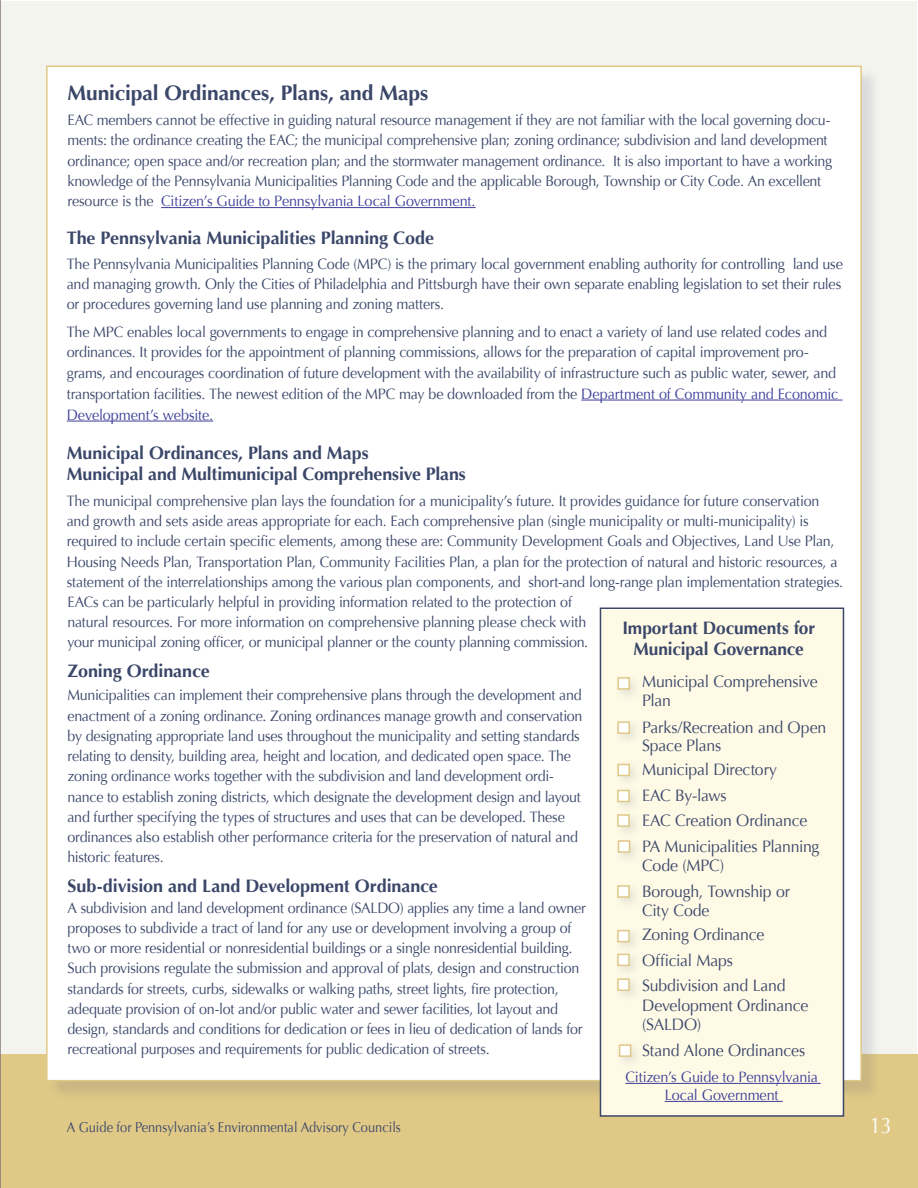
<style>
.page{position:relative;width:918px;height:1188px;background:#fff}
.page>*{position:absolute;margin:0;border:0;box-sizing:border-box;transform-origin:0 0}
.t1{font:22.5px "Optima";color:#fff;scale:.9 1}
.t2{font:700 21px "Optima";letter-spacing:-.005em;color:#3b4769}
.t3{font:700 18px/21px "Optima";letter-spacing:-.005em;color:#3b4769}
.t4{font:700 18px/21px "Optima";letter-spacing:-.005em;color:#3b4769;text-align:center;scale:.96 1}
.t5{font:16.5px/25.5px "Optima";letter-spacing:-.01em;color:#3b4769;scale:.96 1}
.t6{font:15px/20.2px "Optima";letter-spacing:-.015em;color:#3b4769;scale:.95 1}
.t7{font:15px/20.7px "Optima";letter-spacing:-.015em;color:#3b4769;text-align:justify;scale:.96 1}
.t8{font:15px/18px "Optima";letter-spacing:-.01em;color:#3e3f99;text-align:center;scale:.96 1}
.t9{font:14.25px "Optima";color:#3b4769;scale:.9 1}
.s1{color:#3e3f99}
</style>
<div class="page">
<div style="left:0;top:1px;width:917px;height:1052px;background:#f4f4ee"></div>
<div style="left:0;top:1054px;width:918px;height:134px;background:#e0c987"></div>
<div style="left:48px;top:68px;width:832px;height:1032px;background:#3b4769;opacity:.14"></div>
<div style="left:46px;top:66px;width:816px;height:1015px;background:#fff;border:2px solid #e0c987"></div>
<div style="left:600px;top:608px;width:244px;height:509px;background:#fefae6;border:2px solid #3b4769"></div>
<div style="left:613px;top:673px;width:29px;height:28px;background:#3b4769;opacity:.14"></div>
<div style="left:617px;top:677px;width:13px;height:13px;background:#fff;border:2px solid #e0c987"></div>
<div style="left:613px;top:717px;width:29px;height:29px;background:#3b4769;opacity:.14"></div>
<div style="left:617px;top:721px;width:13px;height:13px;background:#fff;border:2px solid #e0c987"></div>
<div style="left:613px;top:759px;width:29px;height:29px;background:#3b4769;opacity:.14"></div>
<div style="left:617px;top:764px;width:13px;height:12px;background:#fff;border:2px solid #e0c987"></div>
<div style="left:613px;top:810px;width:28px;height:29px;background:#3b4769;opacity:.14"></div>
<div style="left:617px;top:814px;width:13px;height:13px;background:#fff;border:2px solid #e0c987"></div>
<div style="left:613px;top:785px;width:28px;height:29px;background:#3b4769;opacity:.14"></div>
<div style="left:617px;top:790px;width:13px;height:12px;background:#fff;border:2px solid #e0c987"></div>
<div style="left:613px;top:836px;width:29px;height:28px;background:#3b4769;opacity:.14"></div>
<div style="left:618px;top:840px;width:12px;height:13px;background:#fff;border:2px solid #e0c987"></div>
<div style="left:613px;top:881px;width:28px;height:28px;background:#3b4769;opacity:.14"></div>
<div style="left:617px;top:885px;width:13px;height:13px;background:#fff;border:2px solid #e0c987"></div>
<div style="left:613px;top:925px;width:28px;height:29px;background:#3b4769;opacity:.14"></div>
<div style="left:617px;top:930px;width:13px;height:12px;background:#fff;border:2px solid #e0c987"></div>
<div style="left:613px;top:949px;width:28px;height:29px;background:#3b4769;opacity:.14"></div>
<div style="left:617px;top:954px;width:13px;height:12px;background:#fff;border:2px solid #e0c987"></div>
<div style="left:613px;top:974px;width:28px;height:29px;background:#3b4769;opacity:.14"></div>
<div style="left:617px;top:978px;width:13px;height:13px;background:#fff;border:2px solid #e0c987"></div>
<div style="left:614px;top:1040px;width:29px;height:29px;background:#3b4769;opacity:.14"></div>
<div style="left:619px;top:1044px;width:12px;height:13px;background:#fff;border:2px solid #e0c987"></div>
<hr style="left:581px;top:400px;width:262px;height:1px;background:#3e3f99">
<hr style="left:67px;top:421px;width:146px;height:1px;background:#3e3f99">
<hr style="left:625px;top:1083px;width:196px;height:1px;background:#3e3f99">
<hr style="left:665px;top:1101px;width:118px;height:1px;background:#3e3f99">
<hr style="left:161px;top:207px;width:315px;height:1px;background:#3e3f99">
<hr style="left:0;top:0;width:1px;height:1188px;background:#7d6b71">
<h2 class="t2" style="left:68px;top:81px;width:362px">Municipal Ordinances, Plans, and Maps</h2>
<p class="t6" style="left:68px;top:110px;width:807px">EAC members cannot be effective in guiding natural resource management if they are not familiar with the local governing docu&shy;ments: the ordinance creating the EAC; the municipal comprehensive plan; zoning ordinance; subdivision and land development ordinance; open space and/or recreation plan; and the stormwater management ordinance. It is also important to have a working knowledge of the Pennsylvania Municipalities Planning Code and the applicable Borough, Township or City Code. An excellent resource is the <span class="s1">Citizen’s Guide to Pennsylvania Local Government.</span></p>
<p class="t3" style="left:67px;top:228px;width:369px">The Pennsylvania Municipalities Planning Code</p>
<p class="t7" style="left:67px;top:254px;width:810px;line-height:20.2px">The Pennsylvania Municipalities Planning Code (MPC) is the primary local government enabling authority for controlling land use and managing growth. Only the Cities of Philadelphia and Pittsburgh have their own separate enabling legislation to set their rules or procedures governing land use planning and zoning matters.</p>
<p class="t7" style="left:67px;top:322px;width:805px;text-align:left">The MPC enables local governments to engage in comprehensive planning and to enact a variety of land use related codes and ordinances. It provides for the appointment of planning commissions, allows for the preparation of capital improvement pro&shy;grams, and encourages coordination of future development with the availability of infrastructure such as public water, sewer, and transportation facilities. The newest edition of the MPC may be downloaded from the <span class="s1">Department of Community and Economic Development’s website.</span></p>
<p class="t3" style="left:67px;top:442px;width:401px">Municipal Ordinances, Plans and Maps<br>Municipal and Multimunicipal Comprehensive Plans</p>
<p class="t6" style="left:67px;top:491px;width:819px">The municipal comprehensive plan lays the foundation for a municipality’s future. It provides guidance for future conservation and growth and sets aside areas appropriate for each. Each comprehensive plan (single municipality or multi-municipality) is required to include certain specific elements, among these are: Community Development Goals and Objectives, Land Use Plan, Housing Needs Plan, Transportation Plan, Community Facilities Plan, a plan for the protection of natural and historic resources, a statement of the interrelationships among the various plan components, and short-and long-range plan implementation strategies.</p>
<p class="t6" style="left:68px;top:592px;width:550px">EACs can be particularly helpful in providing information related to the protection of natural resources. For more information on comprehensive planning please check with your municipal zoning officer, or municipal planner or the county planning commission.</p>
<p class="t3" style="left:68px;top:661px;width:144px">Zoning Ordinance</p>
<p class="t6" style="left:68px;top:685px;width:544px">Municipalities can implement their comprehensive plans through the development and enactment of a zoning ordinance. Zoning ordinances manage growth and conservation by designating appropriate land uses throughout the municipality and setting standards relating to density, building area, height and location, and dedicated open space. The zoning ordinance works together with the subdivision and land development ordi&shy;nance to establish zoning districts, which designate the development design and layout and further specifying the types of structures and uses that can be developed. These ordinances also establish other performance criteria for the preservation of natural and historic features.</p>
<p class="t3" style="left:68px;top:876px;width:372px">Sub-division and Land Development Ordinance</p>
<p class="t6" style="left:68px;top:898px;width:547px">A subdivision and land development ordinance (SALDO) applies any time a land owner proposes to subdivide a tract of land for any use or development involving a group of two or more residential or nonresidential buildings or a single nonresidential building.<br>Such provisions regulate the submission and approval of plats, design and construction standards for streets, curbs, sidewalks or walking paths, street lights, fire protection, adequate provision of on-lot and/or public water and sewer facilities, lot layout and design, standards and conditions for dedication or fees in lieu of dedication of lands for recreational purposes and requirements for public dedication of streets.</p>
<p class="t4" style="left:622px;top:618px;width:202px">Important Documents for<br>Municipal Governance</p>
<p class="t5" style="left:642px;top:672px;width:185px;line-height:19.5px">Municipal Comprehensive<br>Plan</p>
<p class="t5" style="left:642px;top:719px;width:193px;line-height:18px">Parks/Recreation and Open<br>Space Plans</p>
<p class="t5" style="left:642px;top:757px;width:186px">Municipal Directory<br>EAC By-laws<br>EAC Creation Ordinance<br>PA Municipalities Planning</p>
<p class="t5" style="left:642px;top:853px;width:156px">Code (MPC)<br>Borough, Township or</p>
<p class="t5" style="left:642px;top:899px;width:129px;line-height:24px">City Code<br>Zoning Ordinance</p>
<p class="t5" style="left:642px;top:948px;width:151px">Official Maps<br>Subdivision and Land</p>
<p class="t5" style="left:642px;top:996px;width:175px;line-height:19.5px">Development Ordinance (SALDO)</p>
<p class="t5" style="left:642px;top:1038px;width:172px">Stand Alone Ordinances</p>
<p class="t8" style="left:625px;top:1068px;width:202px">Citizen’s Guide to Pennsylvania<br>Local Government</p>
<p class="t9" style="left:67px;top:1119px;width:373px">A Guide for Pennsylvania’s Environmental Advisory Councils</p>
<h1 class="t1" style="left:870px;top:1113px;width:27px">13</h1>
</div>
